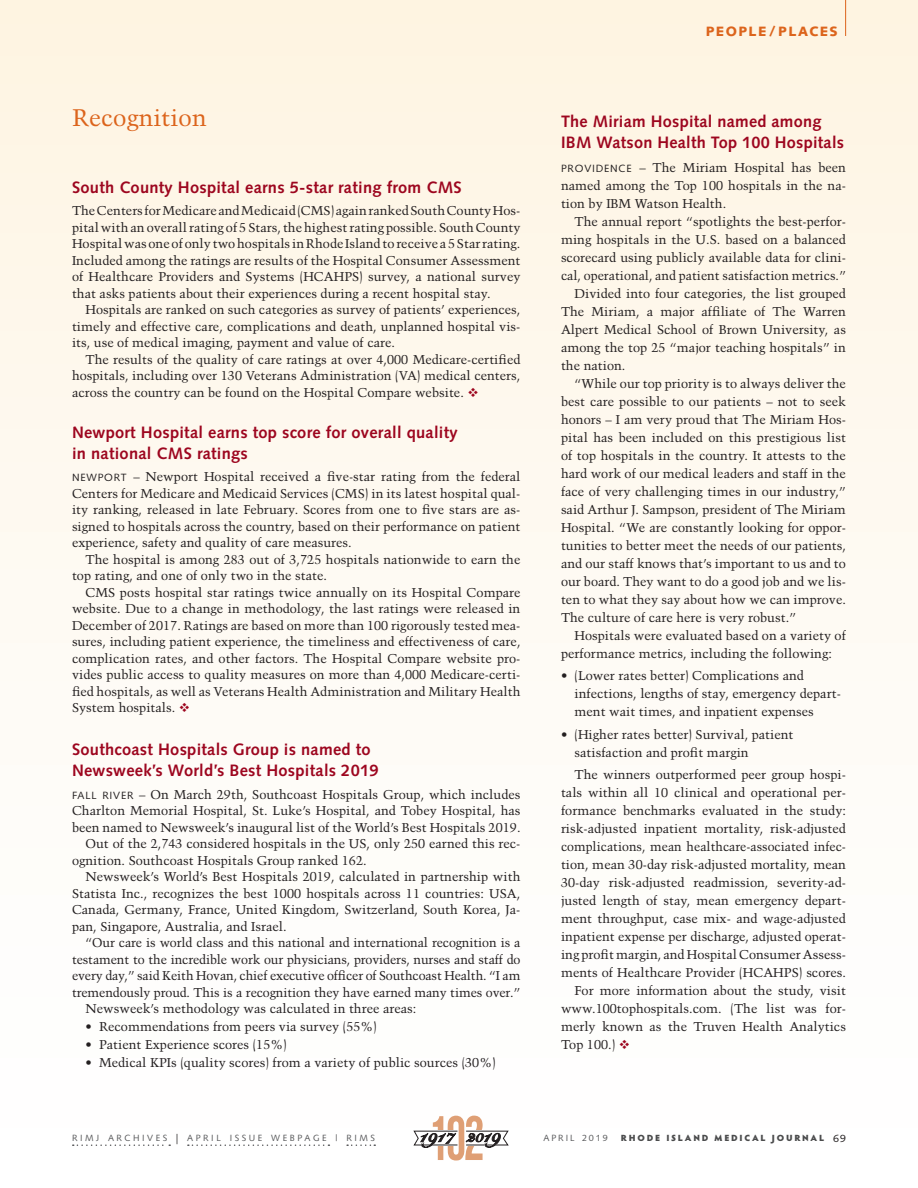
<style>
.page{position:relative;width:918px;height:1188px;background:#fff}
.page>*{position:absolute;margin:0;border:0;box-sizing:border-box;transform-origin:0 0}
.PEOPLE_TITLE-16_oran{font:24px "Trump Mediaeval";color:#dc641c}
.People_Headline-red{font:700 16.5px/21px "Syntax";letter-spacing:.015em;color:#9d061f}
.t1{font:900 13.5px "Syntax";letter-spacing:.1em;color:#dc641c}
.People_text__8_5_12{font:12.75px/18px "Trump Mediaeval";color:#231f20;text-align:justify}
.People_text_1st_line{font:12.75px/16.5px "Trump Mediaeval";color:#231f20;text-align:justify}
.t2{font:9px "Syntax";letter-spacing:.285em;color:#57585a}
.t3{font:900 9px "Hypatia Sans Pro";letter-spacing:.2em;color:#4b4c4d}
.t4{font:9px "Syntax";letter-spacing:.21em;color:#57585a}
.s1{color:#9d061f}
.s2{font-family:"Syntax";font-size:10.5px}
.s3{font-size:13.5px;color:#231f20}
.s4{font-family:"Syntax";font-weight:400;font-size:10.5px;color:#231f20}
</style>
<div class="page">
<div style="left:0;top:0;width:918px;height:1188px;background:linear-gradient(to bottom,#fef4e3,#feffff)"></div>
<hr style="left:845px;top:0;width:1px;height:36px;background:#dc641c">
<svg style="left:73px;top:1144px;width:97px;height:2px"></svg>
<svg style="left:188px;top:1144px;width:141px;height:2px"></svg>
<svg style="left:347px;top:1144px;width:28px;height:2px"></svg>
<svg style="left:413px;top:1116px;width:96px;height:45px"></svg>
<p class="PEOPLE_TITLE-16_oran" style="left:72px;top:103px;width:136px">Recognition</p>
<p class="People_Headline-red" style="left:72px;top:176px;width:391px">South County Hospital earns 5-star rating from CMS</p>
<p class="People_text_1st_line" style="left:72px;top:202px;width:450px">The Centers for Medicare and Medicaid (CMS) again ranked South County Hos&shy;pital with an overall rating of 5 Stars, the highest rating possible. South County Hospital was one of only two hospitals in Rhode Island to receive a 5 Star rating.<br>Included among the ratings are results of the Hospital Consumer Assessment of Healthcare Providers and Systems (HCAHPS) survey, a national survey that asks patients about their experiences during a recent hospital stay.</p>
<p class="People_text__8_5_12" style="left:72px;top:301px;width:450px;line-height:16.5px;text-indent:14px">Hospitals are ranked on such categories as survey of patients’ experiences, timely and effective care, complications and death, unplanned hospital vis&shy;its, use of medical imaging, payment and value of care.</p>
<p class="People_text__8_5_12" style="left:72px;top:351px;width:450px;line-height:16.5px;text-indent:14px">The results of the quality of care ratings at over 4,000 Medicare-certified hospitals, including over 130 Veterans Administration (VA) medical centers, across the country can be found on the Hospital Compare website. <span class="s1">❖</span></p>
<p class="People_Headline-red" style="left:72px;top:422px;width:387px">Newport Hospital earns top score for overall quality in national CMS ratings</p>
<p class="People_text_1st_line" style="left:72px;top:468px;width:450px"><span class="s2">NEWPORT</span> – Newport Hospital received a five-star rating from the federal Centers for Medicare and Medicaid Services (CMS) in its latest hospital qual&shy;ity ranking, released in late February. Scores from one to five stars are as&shy;signed to hospitals across the country, based on their performance on patient experience, safety and quality of care measures.</p>
<p class="People_text__8_5_12" style="left:72px;top:551px;width:450px;line-height:16.5px;text-indent:14px">The hospital is among 283 out of 3,725 hospitals nationwide to earn the top rating, and one of only two in the state.</p>
<p class="People_text__8_5_12" style="left:72px;top:584px;width:450px;line-height:16.5px;text-indent:14px">CMS posts hospital star ratings twice annually on its Hospital Compare website. Due to a change in methodology, the last ratings were released in December of 2017. Ratings are based on more than 100 rigorously tested mea&shy;sures, including patient experience, the timeliness and effectiveness of care, complication rates, and other factors. The Hospital Compare website pro&shy;vides public access to quality measures on more than 4,000 Medicare-certi&shy;fied hospitals, as well as Veterans Health Administration and Military Health System hospitals. <span class="s1">❖</span></p>
<p class="People_Headline-red" style="left:72px;top:739px;width:308px">Southcoast Hospitals Group is named to<br>Newsweek’s World’s Best Hospitals 2019</p>
<p class="People_text_1st_line" style="left:72px;top:786px;width:450px"><span class="s2">FALL RIVER</span> – On March 29th, Southcoast Hospitals Group, which includes Charlton Memorial Hospital, St. Luke’s Hospital, and Tobey Hospital, has been named to Newsweek’s inaugural list of the World’s Best Hospitals 2019.</p>
<p class="People_text__8_5_12" style="left:72px;top:835px;width:450px;line-height:16.5px;text-indent:14px">Out of the 2,743 considered hospitals in the US, only 250 earned this rec&shy;ognition. Southcoast Hospitals Group ranked 162.</p>
<p class="People_text__8_5_12" style="left:72px;top:868px;width:450px;line-height:16.5px;text-indent:14px">Newsweek’s World’s Best Hospitals 2019, calculated in partnership with Statista Inc., recognizes the best 1000 hospitals across 11 countries: USA, Canada, Germany, France, United Kingdom, Switzerland, South Korea, Ja&shy;pan, Singapore, Australia, and Israel.</p>
<p class="People_text__8_5_12" style="left:72px;top:934px;width:450px;line-height:16.5px;text-indent:14px">“Our care is world class and this national and international recognition is a testament to the incredible work our physicians, providers, nurses and staff do every day,” said Keith Hovan, chief executive officer of Southcoast Health. “I am tremendously proud. This is a recognition they have earned many times over.”</p>
<p class="People_text__8_5_12" style="left:86px;top:999px;width:332px">Newsweek’s methodology was calculated in three areas:</p>
<p class="People_text__8_5_12" style="left:86px;top:1017px;width:293px">• Recommendations from peers via survey (55%)</p>
<p class="People_text__8_5_12" style="left:86px;top:1035px;width:203px">• Patient Experience scores (15%)</p>
<p class="People_text__8_5_12" style="left:86px;top:1053px;width:412px">• Medical KPIs (quality scores) from a variety of public sources (30%)</p>
<p class="t1" style="left:706px;top:24px;width:134px">PEOPLE / PLACES</p>
<p class="People_Headline-red" style="left:561px;top:110px;width:285px">The Miriam Hospital named among<br>IBM Watson Health Top 100 Hospitals</p>
<p class="People_text_1st_line" style="left:561px;top:158px;width:287px;line-height:18px"><span class="s2">PROVIDENCE</span> – The Miriam Hospital has been named among the Top 100 hospitals in the na&shy;tion by IBM Watson Health.</p>
<p class="People_text__8_5_12" style="left:561px;top:212px;width:287px;text-indent:14px">The annual report “spotlights the best-perfor&shy;ming hospitals in the U.S. based on a balanced scorecard using publicly available data for clini&shy;cal, operational, and patient satisfaction metrics.”</p>
<p class="People_text__8_5_12" style="left:561px;top:284px;width:287px;text-indent:14px">Divided into four categories, the list grouped The Miriam, a major affiliate of The Warren Alpert Medical School of Brown University, as among the top 25 “major teaching hospitals” in the nation.</p>
<p class="People_text__8_5_12" style="left:561px;top:374px;width:287px;text-indent:14px">“While our top priority is to always deliver the best care possible to our patients – not to seek honors – I am very proud that The Miriam Hos&shy;pital has been included on this prestigious list of top hospitals in the country. It attests to the hard work of our medical leaders and staff in the face of very challenging times in our industry,” said Arthur J. Sampson, president of The Miriam Hospital. “We are constantly looking for oppor&shy;tunities to better meet the needs of our patients, and our staff knows that’s important to us and to our board. They want to do a good job and we lis&shy;ten to what they say about how we can improve.<br>The culture of care here is very robust.”</p>
<p class="People_text__8_5_12" style="left:561px;top:626px;width:286px;text-indent:14px">Hospitals were evaluated based on a variety of performance metrics, including the following:</p>
<p class="People_text__8_5_12" style="left:574px;top:666px;width:268px;text-align:left;text-indent:-14px">• (Lower rates better) Complications and infections, lengths of stay, emergency depart&shy;ment wait times, and inpatient expenses</p>
<p class="People_text__8_5_12" style="left:574px;top:725px;width:221px;text-indent:-14px">• (Higher rates better) Survival, patient satisfaction and profit margin</p>
<p class="People_text__8_5_12" style="left:561px;top:765px;width:287px;text-indent:14px">The winners outperformed peer group hospi&shy;tals within all 10 clinical and operational per&shy;formance benchmarks evaluated in the study: risk-adjusted inpatient mortality, risk-adjusted complications, mean healthcare-associated infec&shy;tion, mean 30-day risk-adjusted mortality, mean 30-day risk-adjusted readmission, severity-ad&shy;justed length of stay, mean emergency depart&shy;ment throughput, case mix- and wage-adjusted inpatient expense per discharge, adjusted operat&shy;ing profit margin, and Hospital Consumer Assess&shy;ments of Healthcare Provider (HCAHPS) scores.</p>
<p class="People_text__8_5_12" style="left:561px;top:981px;width:287px;text-indent:14px">For more information about the study, visit www.100tophospitals.com. (The list was for&shy;merly known as the Truven Health Analytics Top 100.) <span class="s1">❖</span></p>
<p class="t2" style="left:72px;top:1132px;width:305px">RIMJ ARCHIVES <span class="s3">|</span> APRIL ISSUE WEBPAGE | RIMS</p>
<p class="t4" style="left:544px;top:1132px;width:66px">APRIL 2019</p>
<p class="t3" style="left:621px;top:1131px;width:227px">RHODE ISLAND MEDICAL JOURNAL <span class="s4">69</span></p>
</div>
